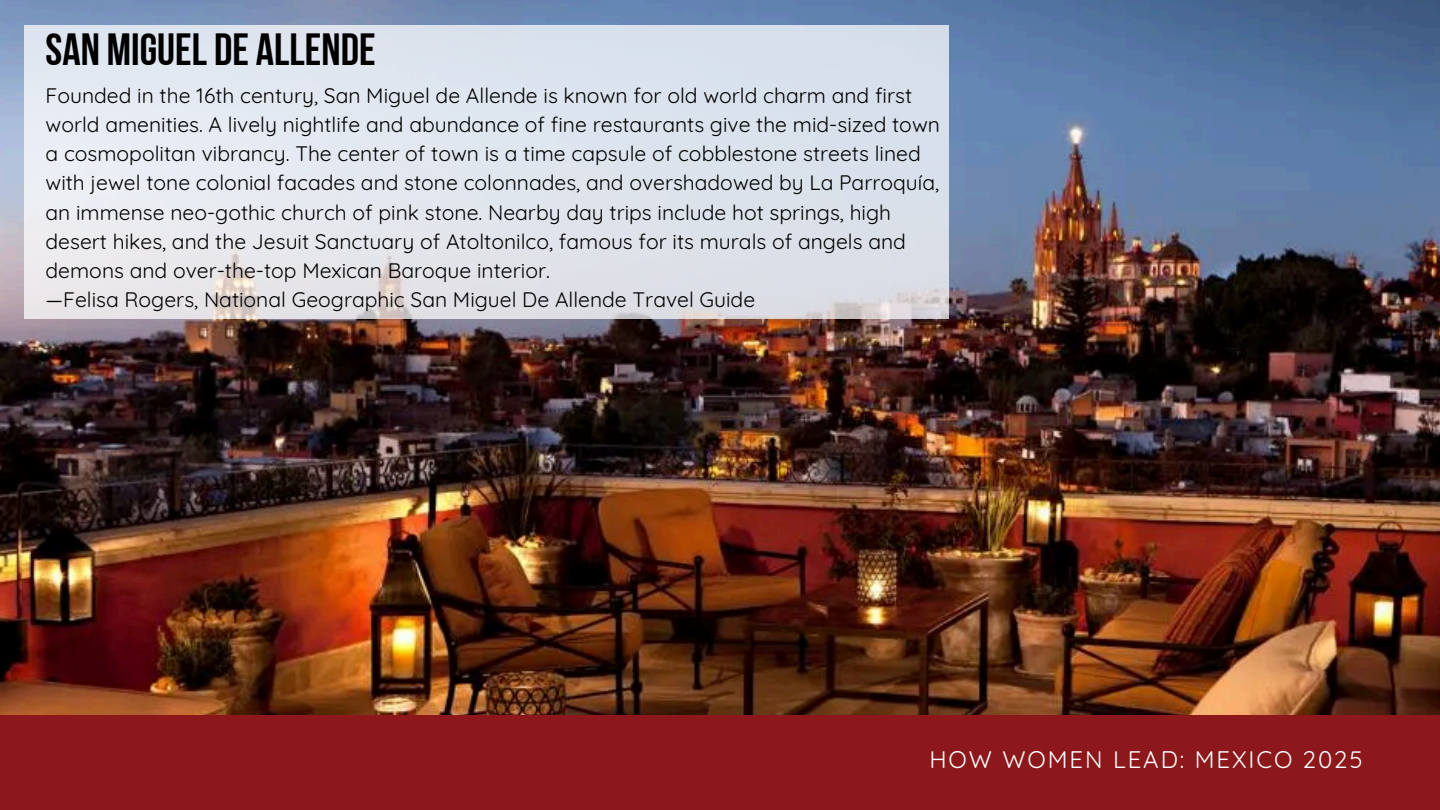
<style>
.page{position:relative;width:1440px;height:810px;background:#fff}
.page>*{position:absolute;margin:0;border:0;box-sizing:border-box;transform-origin:0 0}
.t1{font:45px "Bebas Neue Cyrillic";color:#000}
.t2{font:24px "Quicksand";letter-spacing:.08em;color:#fff}
.t3{font:21px/29.2px "Quicksand";color:#000}
</style>
<div class="page">
<div style="left:0;top:715px;width:1440px;height:95px;background:#8d181b"></div>
<img style="left:0;top:0;width:1440px;height:715px">
<div style="left:24px;top:25px;width:924px;height:293px;background:linear-gradient(to right,#e9ebf0,#d7dde8)"></div>
<p class="t1" style="left:46px;top:32px;width:332px">SAN MIGUEL DE ALLENDE</p>
<h1 class="t3" style="left:46px;top:80px;width:896px">Founded in the 16th century, San Miguel de Allende is known for old world charm and first world amenities. A lively nightlife and abundance of fine restaurants give the mid-sized town a cosmopolitan vibrancy. The center of town is a time capsule of cobblestone streets lined with jewel tone colonial facades and stone colonnades, and overshadowed by La Parroquía, an immense neo-gothic church of pink stone. Nearby day trips include hot springs, high desert hikes, and the Jesuit Sanctuary of Atoltonilco, famous for its murals of angels and demons and over-the-top Mexican Baroque interior.</h1>
<p class="t3" style="left:46px;top:285px;width:711px">—Felisa Rogers, National Geographic San Miguel De Allende Travel Guide</p>
<p class="t2" style="left:929px;top:744px;width:435px">HOW WOMEN LEAD: MEXICO 2025</p>
</div>
